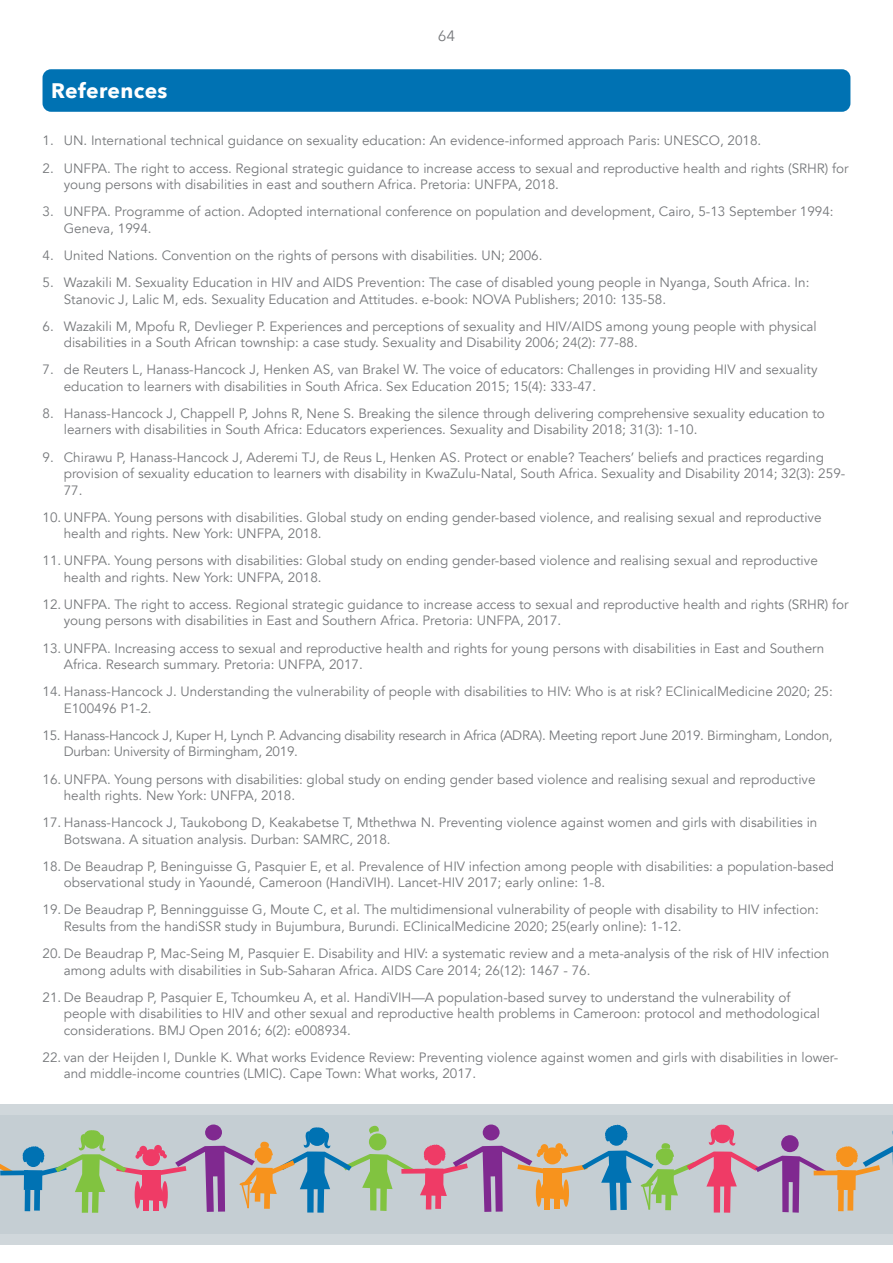
<style>
.page{position:relative;width:893px;height:1263px;background:#fff}
.page>*{position:absolute;margin:0;border:0;box-sizing:border-box;transform-origin:0 0}
.t1{font:700 21px "Avenir Next";letter-spacing:.02em;color:#fff}
.t2{font:15px "Avenir Next";color:#76787b}
.t3{font:13.5px/16.5px "Avenir";color:#76787b}
.t4{font:13.5px/16.5px "Avenir";letter-spacing:-.02em;color:#76787b}
</style>
<div class="page">
<div style="left:0;top:1105px;width:893px;height:140px;background:#d0d7db"></div>
<div style="left:0;top:1115px;width:893px;height:119px;background:#c5ced3"></div>
<div style="left:401px;top:1169px;width:28px;height:5px;background:#ef3b66"></div>
<svg style="left:0;top:1164px;width:13px;height:12px"></svg>
<div style="left:0;top:1170px;width:28px;height:5px;background:#0072b3"></div>
<div style="left:814px;top:1170px;width:28px;height:5px;background:#f7931d"></div>
<svg style="left:205px;top:1124px;width:17px;height:17px"></svg>
<svg style="left:420px;top:1124px;width:406px;height:89px"></svg>
<svg style="left:836px;top:1131px;width:57px;height:81px"></svg>
<svg style="left:22px;top:1126px;width:392px;height:87px"></svg>
<div style="left:43px;top:69px;width:807px;height:43px;background:#0072b3;border-radius:9px"></div>
<p class="t1" style="left:51px;top:72px;width:118px">References</p>
<p class="t2" style="left:438px;top:23px;width:19px">64</p>
<p class="t3" style="left:43px;top:133px;width:720px">1. UN. International technical guidance on sexuality education: An evidence-informed approach Paris: UNESCO, 2018.</p>
<p class="t3" style="left:64px;top:160px;width:786px;text-indent:-21px">2. UNFPA. The right to access. Regional strategic guidance to increase access to sexual and reproductive health and rights (SRHR) for young persons with disabilities in east and southern Africa. Pretoria: UNFPA, 2018.</p>
<p class="t3" style="left:64px;top:204px;width:771px;text-indent:-21px">3. UNFPA. Programme of action. Adopted international conference on population and development, Cairo, 5-13 September 1994:<br>Geneva, 1994.</p>
<p class="t3" style="left:43px;top:247px;width:501px">4. United Nations. Convention on the rights of persons with disabilities. UN; 2006.</p>
<p class="t3" style="left:64px;top:274px;width:747px;text-indent:-21px">5. Wazakili M. Sexuality Education in HIV and AIDS Prevention: The case of disabled young people in Nyanga, South Africa. In:<br>Stanovic J, Lalic M, eds. Sexuality Education and Attitudes. e-book: NOVA Publishers; 2010: 135-58.</p>
<p class="t3" style="left:64px;top:318px;width:754px;text-indent:-21px">6. Wazakili M, Mpofu R, Devlieger P. Experiences and perceptions of sexuality and HIV/AIDS among young people with physical disabilities in a South African township: a case study. Sexuality and Disability 2006; 24(2): 77-88.</p>
<p class="t3" style="left:64px;top:362px;width:755px;text-indent:-21px">7. de Reuters L, Hanass-Hancock J, Henken AS, van Brakel W. The voice of educators: Challenges in providing HIV and sexuality education to learners with disabilities in South Africa. Sex Education 2015; 15(4): 333-47.</p>
<p class="t3" style="left:64px;top:405px;width:763px;text-indent:-21px">8. Hanass-Hancock J, Chappell P, Johns R, Nene S. Breaking the silence through delivering comprehensive sexuality education to learners with disabilities in South Africa: Educators experiences. Sexuality and Disability 2018; 31(3): 1-10.</p>
<p class="t3" style="left:64px;top:449px;width:783px;text-indent:-21px">9. Chirawu P, Hanass-Hancock J, Aderemi TJ, de Reus L, Henken AS. Protect or enable? Teachers’ beliefs and practices regarding provision of sexuality education to learners with disability in KwaZulu-Natal, South Africa. Sexuality and Disability 2014; 32(3): 259-<br>77.</p>
<p class="t3" style="left:64px;top:509px;width:759px;text-indent:-21px">10. UNFPA. Young persons with disabilities. Global study on ending gender-based violence, and realising sexual and reproductive health and rights. New York: UNFPA, 2018.</p>
<p class="t3" style="left:64px;top:553px;width:756px;text-indent:-21px">11. UNFPA. Young persons with disabilities: Global study on ending gender-based violence and realising sexual and reproductive health and rights. New York: UNFPA, 2018.</p>
<p class="t3" style="left:64px;top:596px;width:786px;text-indent:-21px">12. UNFPA. The right to access. Regional strategic guidance to increase access to sexual and reproductive health and rights (SRHR) for young persons with disabilities in East and Southern Africa. Pretoria: UNFPA, 2017.</p>
<p class="t3" style="left:64px;top:640px;width:762px;text-indent:-21px">13. UNFPA. Increasing access to sexual and reproductive health and rights for young persons with disabilities in East and Southern<br>Africa. Research summary. Pretoria: UNFPA, 2017.</p>
<p class="t3" style="left:64px;top:684px;width:771px;text-indent:-21px">14. Hanass-Hancock J. Understanding the vulnerability of people with disabilities to HIV: Who is at risk? EClinicalMedicine 2020; 25:<br>E100496 P1-2.</p>
<p class="t4" style="left:64px;top:727px;width:770px;text-indent:-21px">15. Hanass-Hancock J, Kuper H, Lynch P. Advancing disability research in Africa (ADRA). Meeting report June 2019. Birmingham, London,<br>Durban: University of Birmingham, 2019.</p>
<p class="t3" style="left:64px;top:771px;width:753px;text-indent:-21px">16. UNFPA. Young persons with disabilities: global study on ending gender based violence and realising sexual and reproductive health rights. New York: UNFPA, 2018.</p>
<p class="t3" style="left:64px;top:814px;width:755px;text-indent:-21px">17. Hanass-Hancock J, Taukobong D, Keakabetse T, Mthethwa N. Preventing violence against women and girls with disabilities in<br>Botswana. A situation analysis. Durban: SAMRC, 2018.</p>
<p class="t3" style="left:64px;top:858px;width:772px;text-indent:-21px">18. De Beaudrap P, Beninguisse G, Pasquier E, et al. Prevalence of HIV infection among people with disabilities: a population-based observational study in Yaoundé, Cameroon (HandiVIH). Lancet-HIV 2017; early online: 1-8.</p>
<p class="t3" style="left:64px;top:902px;width:756px;text-indent:-21px">19. De Beaudrap P, Benningguisse G, Moute C, et al. The multidimensional vulnerability of people with disability to HIV infection:<br>Results from the handiSSR study in Bujumbura, Burundi. EClinicalMedicine 2020; 25(early online): 1-12.</p>
<p class="t3" style="left:64px;top:945px;width:767px;text-indent:-21px">20. De Beaudrap P, Mac-Seing M, Pasquier E. Disability and HIV: a systematic review and a meta-analysis of the risk of HIV infection among adults with disabilities in Sub-Saharan Africa. AIDS Care 2014; 26(12): 1467 - 76.</p>
<p class="t3" style="left:64px;top:989px;width:758px;text-indent:-21px">21. De Beaudrap P, Pasquier E, Tchoumkeu A, et al. HandiVIH—A population-based survey to understand the vulnerability of people with disabilities to HIV and other sexual and reproductive health problems in Cameroon: protocol and methodological considerations. BMJ Open 2016; 6(2): e008934.</p>
<p class="t3" style="left:64px;top:1049px;width:776px;text-indent:-21px">22. van der Heijden I, Dunkle K. What works Evidence Review: Preventing violence against women and girls with disabilities in lower&shy;and middle-income countries (LMIC). Cape Town: What works, 2017.</p>
</div>
